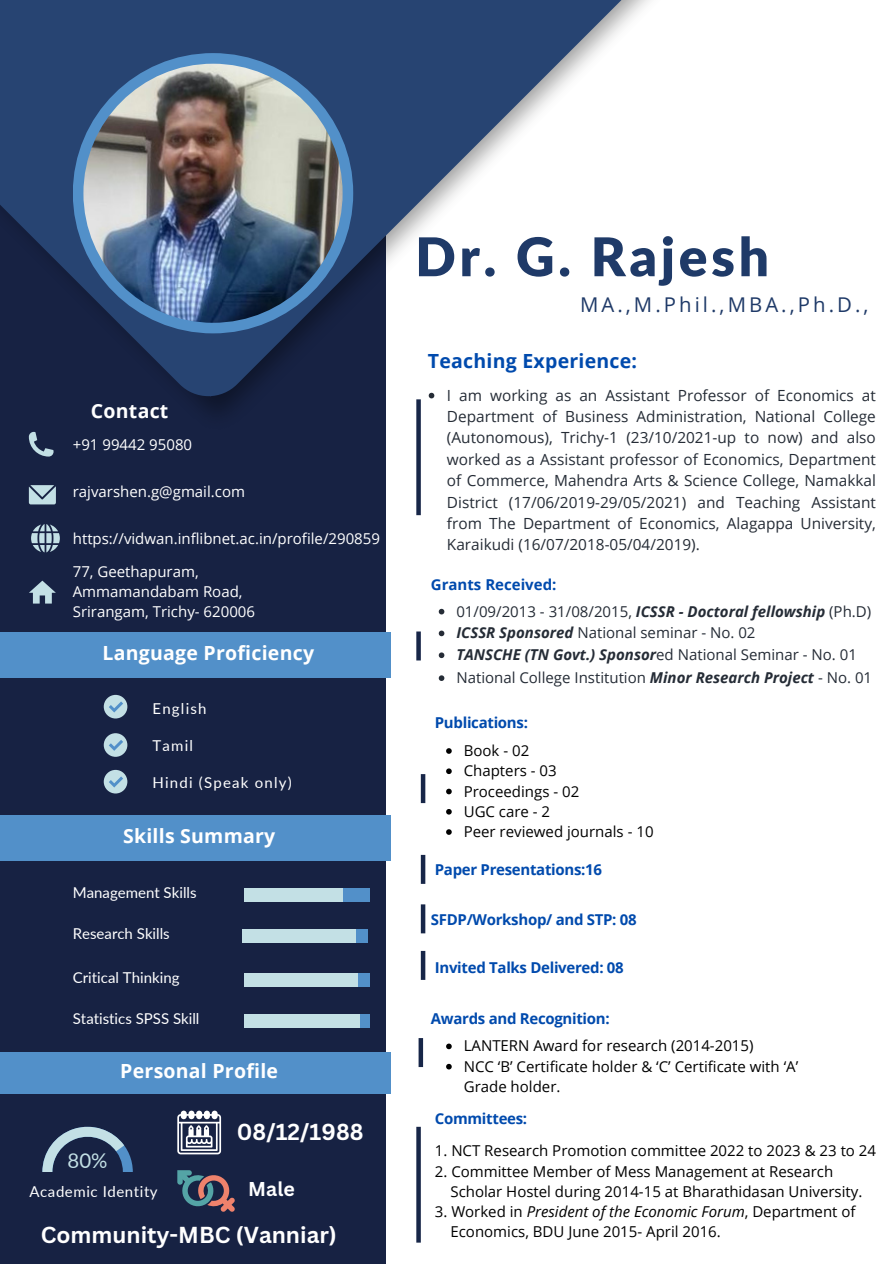
<style>
.page{position:relative;width:894px;height:1264px;background:#fff}
.page>*{position:absolute;margin:0;border:0;box-sizing:border-box;transform-origin:0 0}
.t1{font:900 53.4px "Lato";letter-spacing:.07em;color:#1f3a68}
.t2{font:700 22.5px "Canva Sans";color:#fff}
.t3{font:20.4px "Open Sans";letter-spacing:.15em;color:#1f3a68}
.t4{font:20.4px "Lato";color:#c3e0e5}
.t5{font:700 19.5px "Open Sans";letter-spacing:.01em;color:#fff}
.t6{font:700 19.5px "Open Sans";letter-spacing:.01em;color:#004aad}
.t7{font:700 19.5px "Canva Sans";color:#fff}
.t8{font:15.3px/21.3px "Open Sans";color:#252c36;text-align:justify}
.t9{font:15px/20.2px "Open Sans";color:#000}
.t10{font:15px "Open Sans";color:#252c36}
.t11{font:15px/20.2px "Open Sans";color:#fff}
.t12{font:700 15px "Open Sans";letter-spacing:-.02em;color:#004aad}
.t13{font:15px "Lato";color:#fff}
.t14{font:italic 15px "Open Sans";color:#000}
.t15{font:italic 700 15px "Open Sans";color:#252c36}
.t16{font:15px "Lato";letter-spacing:.08em;color:#fff}
.t17{font:15px "Lato";letter-spacing:.04em;color:#fff}
.t18{font:700 15px "Open Sans";color:#004aad}
.s1{font-weight:700;font-style:italic}
.s2{font-weight:400;font-style:normal}
.s3{font-style:normal}
</style>
<div class="page">
<div style="left:0;top:0;width:385px;height:1263px;background:#172243"></div>
<svg style="left:0;top:0;width:650px;height:396px"></svg>
<div style="left:73px;top:53px;width:280px;height:280px;background:#5290c9;border-radius:50%"></div>
<img style="left:83px;top:64px;width:259px;height:259px;border-radius:50%">
<div style="left:0;top:815px;width:391px;height:45px;background:#5290c9"></div>
<div style="left:244px;top:887px;width:126px;height:14px;background:#5290c9"></div>
<div style="left:244px;top:887px;width:98px;height:14px;background:#c3e0e5"></div>
<div style="left:244px;top:973px;width:126px;height:13px;background:#5290c9"></div>
<div style="left:244px;top:973px;width:113px;height:13px;background:#c3e0e5"></div>
<div style="left:244px;top:1013px;width:126px;height:14px;background:#5290c9"></div>
<div style="left:244px;top:1013px;width:116px;height:14px;background:#c3e0e5"></div>
<div style="left:0;top:631px;width:391px;height:46px;background:#5290c9"></div>
<div style="left:0;top:1052px;width:391px;height:42px;background:#5290c9"></div>
<svg style="left:42px;top:1126px;width:91px;height:45px"></svg>
<svg style="left:29px;top:580px;width:27px;height:23px"></svg>
<svg style="left:29px;top:432px;width:25px;height:24px"></svg>
<svg style="left:29px;top:485px;width:27px;height:19px"></svg>
<svg style="left:31px;top:524px;width:29px;height:28px"></svg>
<svg style="left:416px;top:399px;width:4px;height:116px"></svg>
<svg style="left:416px;top:631px;width:4px;height:29px"></svg>
<div style="left:420px;top:774px;width:5px;height:29px;background:#172648"></div>
<div style="left:104px;top:695px;width:23px;height:23px;background:#c3e0e5;border-radius:50%"></div>
<svg style="left:109px;top:701px;width:14px;height:11px"></svg>
<div style="left:104px;top:733px;width:23px;height:23px;background:#c3e0e5;border-radius:50%"></div>
<svg style="left:109px;top:740px;width:14px;height:10px"></svg>
<div style="left:104px;top:770px;width:23px;height:23px;background:#c3e0e5;border-radius:50%"></div>
<svg style="left:109px;top:776px;width:14px;height:11px"></svg>
<div style="left:242px;top:928px;width:125px;height:14px;background:#5290c9"></div>
<div style="left:242px;top:928px;width:113px;height:14px;background:#c3e0e5"></div>
<svg style="left:177px;top:1110px;width:44px;height:44px"></svg>
<svg style="left:177px;top:1170px;width:58px;height:41px"></svg>
<svg style="left:438px;top:609px;width:6px;height:5px"></svg>
<svg style="left:428px;top:393px;width:6px;height:5px"></svg>
<svg style="left:438px;top:630px;width:6px;height:6px"></svg>
<svg style="left:438px;top:652px;width:6px;height:6px"></svg>
<svg style="left:438px;top:675px;width:6px;height:6px"></svg>
<svg style="left:446px;top:748px;width:5px;height:5px"></svg>
<svg style="left:446px;top:768px;width:5px;height:6px"></svg>
<svg style="left:446px;top:788px;width:5px;height:6px"></svg>
<svg style="left:446px;top:809px;width:5px;height:5px"></svg>
<svg style="left:446px;top:829px;width:5px;height:5px"></svg>
<svg style="left:446px;top:1043px;width:5px;height:6px"></svg>
<svg style="left:446px;top:1063px;width:5px;height:6px"></svg>
<div style="left:420px;top:854px;width:5px;height:29px;background:#172648"></div>
<div style="left:420px;top:904px;width:5px;height:29px;background:#172648"></div>
<div style="left:420px;top:950px;width:5px;height:29px;background:#172648"></div>
<div style="left:418px;top:1038px;width:5px;height:29px;background:#172648"></div>
<svg style="left:416px;top:1126px;width:4px;height:116px"></svg>
<p class="t5" style="left:91px;top:397px;width:79px">Contact</p>
<p class="t11" style="left:73px;top:434px;width:121px">+91 99442 95080</p>
<p class="t11" style="left:73px;top:481px;width:174px">rajvarshen.g@gmail.com</p>
<p class="t11" style="left:73px;top:528px;width:308px">https://vidwan.inflibnet.ac.in/profile/290859</p>
<p class="t11" style="left:73px;top:561px;width:184px">77, Geethapuram,<br>Ammamandabam Road,<br>Srirangam, Trichy- 620006</p>
<p class="t5" style="left:103px;top:639px;width:213px">Language Proficiency</p>
<p class="t16" style="left:152px;top:699px;width:56px">English</p>
<p class="t13" style="left:152px;top:736px;width:42px">Tamil</p>
<p class="t16" style="left:152px;top:773px;width:141px">Hindi (Speak only)</p>
<p class="t5" style="left:123px;top:822px;width:154px">Skills Summary</p>
<p class="t13" style="left:73px;top:883px;width:125px">Management Skills</p>
<p class="t13" style="left:73px;top:924px;width:98px">Research Skills</p>
<p class="t13" style="left:73px;top:968px;width:108px">Critical Thinking</p>
<p class="t13" style="left:73px;top:1009px;width:128px">Statistics SPSS Skill</p>
<p class="t5" style="left:120px;top:1056px;width:159px">Personal Profile</p>
<p class="t4" style="left:68px;top:1147px;width:41px">80%</p>
<p class="t17" style="left:29px;top:1181px;width:130px">Academic Identity</p>
<p class="t2" style="left:237px;top:1116px;width:128px">08/12/1988</p>
<p class="t7" style="left:248px;top:1174px;width:48px">Male</p>
<p class="t2" style="left:41px;top:1218px;width:298px">Community-MBC (Vanniar)</p>
<p class="t1" style="left:415px;top:223px;width:355px">Dr. G. Rajesh</p>
<p class="t3" style="left:580px;top:290px;width:290px">MA.,M.Phil.,MBA.,Ph.D.,</p>
<p class="t6" style="left:428px;top:347px;width:210px">Teaching Experience:</p>
<p class="t8" style="left:447px;top:384px;width:430px">I am working as an Assistant Professor of Economics at Department of Business Administration, National College (Autonomous), Trichy-1 (23/10/2021-up to now) and also worked as a Assistant professor of Economics, Department of Commerce, Mahendra Arts &amp; Science College, Namakkal District (17/06/2019-29/05/2021) and Teaching Assistant from The Department of Economics, Alagappa University, Karaikudi (16/07/2018-05/04/2019).</p>
<p class="t18" style="left:431px;top:574px;width:127px">Grants Received:</p>
<p class="t10" style="left:456px;top:600px;width:416px">01/09/2013 - 31/08/2015, <span class="s1">ICSSR - Doctoral fellowship</span> (Ph.D)</p>
<p class="t10" style="left:456px;top:622px;width:300px"><span class="s1">ICSSR Sponsored</span> National seminar - No. 02</p>
<p class="t15" style="left:456px;top:644px;width:402px">TANSCHE (TN Govt.) Sponsor<span class="s2">ed National Seminar - No. 01</span></p>
<p class="t10" style="left:456px;top:667px;width:417px">National College Institution <span class="s1">Minor Research Project</span> - No. 01</p>
<p class="t12" style="left:434px;top:711px;width:95px">Publications:</p>
<p class="t9" style="left:463px;top:740px;width:67px">Book - 02</p>
<p class="t9" style="left:463px;top:760px;width:94px">Chapters - 03</p>
<p class="t9" style="left:463px;top:780px;width:117px">Proceedings - 02</p>
<p class="t9" style="left:463px;top:801px;width:88px">UGC care - 2</p>
<p class="t9" style="left:463px;top:821px;width:191px">Peer reviewed journals - 10</p>
<p class="t12" style="left:434px;top:859px;width:169px">Paper Presentations:16</p>
<p class="t12" style="left:431px;top:909px;width:207px">SFDP/Workshop/ and STP: 08</p>
<p class="t12" style="left:434px;top:957px;width:190px">Invited Talks Delivered: 08</p>
<p class="t12" style="left:431px;top:1008px;width:180px">Awards and Recognition:</p>
<p class="t9" style="left:463px;top:1035px;width:291px">LANTERN Award for research (2014-2015)</p>
<p class="t9" style="left:463px;top:1055px;width:336px">NCC ‘B’ Certificate holder &amp; ‘C’ Certificate with ‘A’<br>Grade holder.</p>
<p class="t12" style="left:434px;top:1107px;width:94px">Committees:</p>
<p class="t9" style="left:434px;top:1140px;width:442px">1. NCT Research Promotion committee 2022 to 2023 &amp; 23 to 24</p>
<p class="t9" style="left:434px;top:1160px;width:400px">2. Committee Member of Mess Management at Research</p>
<p class="t9" style="left:450px;top:1180px;width:413px">Scholar Hostel during 2014-15 at Bharathidasan University.</p>
<p class="t14" style="left:434px;top:1200px;width:422px"><span class="s3">3. Worked in</span> President of the Economic Forum<span class="s3">, Department of</span></p>
<p class="t9" style="left:450px;top:1221px;width:272px">Economics, BDU June 2015- April 2016.</p>
</div>
